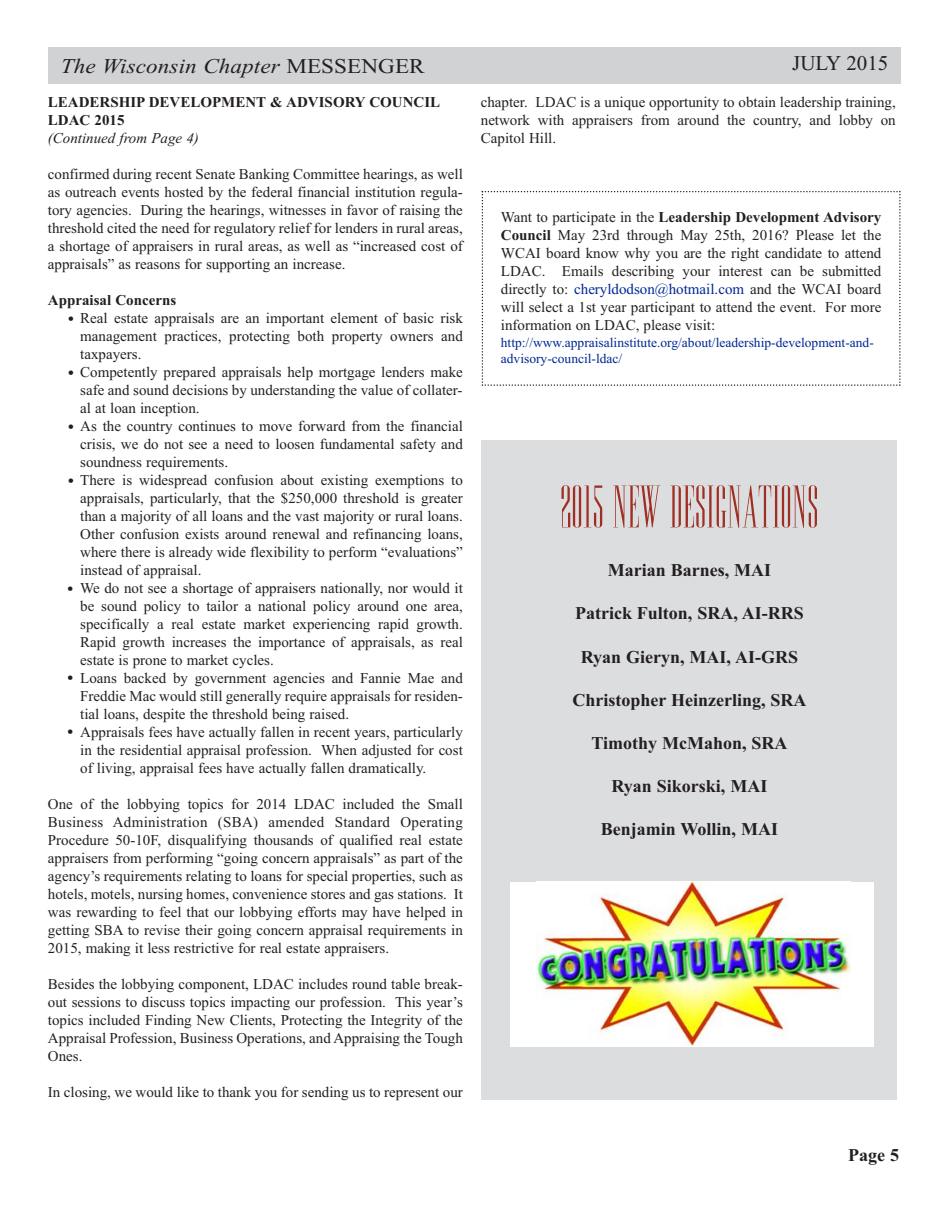
<style>
.page{position:relative;width:945px;height:1215px;background:#fff}
.page>*{position:absolute;margin:0;border:0;box-sizing:border-box;transform-origin:0 0}
.t1{font:54px "Edition";color:#9f2f23}
.t2{font:italic 21px "Times New Roman";letter-spacing:.005em;color:#231f20;scale:1.1 1}
.t3{font:21px "Times New Roman";color:#231f20}
.t4{font:700 18px "Times New Roman";color:#231f20}
.t5{font:18px "Arial";color:#231f20}
.t6{font:15px/18px "Times New Roman";color:#231f20;text-align:justify}
.t7{font:700 15px/18.3px "Times New Roman";color:#231f20}
.t8{font:italic 15px "Times New Roman";color:#231f20}
.t9{font:13.5px/16.2px "Times New Roman";color:#002894}
.s1{font-style:normal}
.s2{font-weight:700}
.s3{color:#002894}
</style>
<div class="page">
<div style="left:48px;top:47px;width:853px;height:36px;background:#d1d2d4"></div>
<svg style="left:482px;top:191px;width:419px;height:195px"></svg>
<div style="left:482px;top:440px;width:415px;height:660px;background:#dcdddf"></div>
<div style="left:510px;top:882px;width:364px;height:164px;background:#fff"></div>
<img style="left:537px;top:882px;width:313px;height:163px">
<h2 class="t2" style="left:61px;top:53px;width:332px">The Wisconsin Chapter <span class="s1">MESSENGER</span></h2>
<h2 class="t3" style="left:792px;top:51px;width:98px">JULY 2015</h2>
<p class="t7" style="left:48px;top:93px;width:394px">LEADERSHIP DEVELOPMENT &amp; ADVISORY COUNCIL<br>LDAC 2015</p>
<p class="t8" style="left:48px;top:129px;width:152px">(Continued from Page 4)</p>
<p class="t6" style="left:48px;top:165px;width:416px">confirmed during recent Senate Banking Committee hearings, as well as outreach events hosted by the federal financial institution regula&shy;tory agencies. During the hearings, witnesses in favor of raising the threshold cited the need for regulatory relief for lenders in rural areas, a shortage of appraisers in rural areas, as well as “increased cost of appraisals” as reasons for supporting an increase.</p>
<p class="t7" style="left:48px;top:291px;width:130px">Appraisal Concerns</p>
<p class="t6" style="left:80px;top:309px;width:384px;text-align:left">Real estate appraisals are an important element of basic risk management practices, protecting both property owners and taxpayers.<br>Competently prepared appraisals help mortgage lenders make safe and sound decisions by understanding the value of collater&shy;al at loan inception.<br>As the country continues to move forward from the financial crisis, we do not see a need to loosen fundamental safety and soundness requirements.<br>There is widespread confusion about existing exemptions to appraisals, particularly, that the $250,000 threshold is greater than a majority of all loans and the vast majority or rural loans.<br>Other confusion exists around renewal and refinancing loans, where there is already wide flexibility to perform “evaluations” instead of appraisal.<br>We do not see a shortage of appraisers nationally, nor would it be sound policy to tailor a national policy around one area, specifically a real estate market experiencing rapid growth.<br>Rapid growth increases the importance of appraisals, as real estate is prone to market cycles.<br>Loans backed by government agencies and Fannie Mae and Freddie Mac would still generally require appraisals for residen&shy;tial loans, despite the threshold being raised.<br>Appraisals fees have actually fallen in recent years, particularly in the residential appraisal profession. When adjusted for cost of living, appraisal fees have actually fallen dramatically.</p>
<p class="t6" style="left:48px;top:795px;width:416px">One of the lobbying topics for 2014 LDAC included the Small Business Administration (SBA) amended Standard Operating Procedure 50-10F, disqualifying thousands of qualified real estate appraisers from performing “going concern appraisals” as part of the agency’s requirements relating to loans for special properties, such as hotels, motels, nursing homes, convenience stores and gas stations. It was rewarding to feel that our lobbying efforts may have helped in getting SBA to revise their going concern appraisal requirements in 2015, making it less restrictive for real estate appraisers.</p>
<p class="t6" style="left:48px;top:975px;width:416px">Besides the lobbying component, LDAC includes round table break&shy;out sessions to discuss topics impacting our profession. This year’s topics included Finding New Clients, Protecting the Integrity of the Appraisal Profession, Business Operations, and Appraising the Tough Ones.</p>
<p class="t6" style="left:48px;top:1083px;width:416px">In closing, we would like to thank you for sending us to represent our</p>
<p class="t6" style="left:481px;top:93px;width:416px">chapter. LDAC is a unique opportunity to obtain leadership training, network with appraisers from around the country, and lobby on Capitol Hill.</p>
<p class="t6" style="left:501px;top:207px;width:382px">Want to participate in the <span class="s2">Leadership Development Advisory Council</span> May 23rd through May 25th, 2016? Please let the WCAI board know why you are the right candidate to attend LDAC. Emails describing your interest can be submitted directly to: <span class="s3">cheryldodson@hotmail.com</span> and the WCAI board will select a 1st year participant to attend the event. For more information on LDAC, please visit:</p>
<p class="t9" style="left:501px;top:334px;width:375px">http://www.appraisalinstitute.org/about/leadership-development-and&shy;advisory-council-ldac/</p>
<p class="t5" style="left:68px;top:308px;width:8px">•</p>
<p class="t5" style="left:68px;top:362px;width:8px">•</p>
<p class="t5" style="left:68px;top:416px;width:8px">•</p>
<p class="t5" style="left:68px;top:471px;width:8px">•</p>
<h1 class="t1" style="left:560px;top:477px;width:260px">2015 NEW DESIGNATIONS</h1>
<p class="t4" style="left:608px;top:560px;width:165px">Marian Barnes, MAI</p>
<p class="t4" style="left:575px;top:603px;width:230px">Patrick Fulton, SRA, AI-RRS</p>
<p class="t4" style="left:581px;top:646px;width:219px">Ryan Gieryn, MAI, AI-GRS</p>
<p class="t4" style="left:572px;top:689px;width:236px">Christopher Heinzerling, SRA</p>
<p class="t4" style="left:591px;top:732px;width:198px">Timothy McMahon, SRA</p>
<p class="t4" style="left:612px;top:775px;width:157px">Ryan Sikorski, MAI</p>
<p class="t4" style="left:601px;top:819px;width:179px">Benjamin Wollin, MAI</p>
<p class="t5" style="left:67px;top:578px;width:8px">•</p>
<p class="t5" style="left:67px;top:667px;width:8px">•</p>
<p class="t5" style="left:67px;top:721px;width:8px">•</p>
<p class="t4" style="left:848px;top:1144px;width:52px">Page 5</p>
</div>
